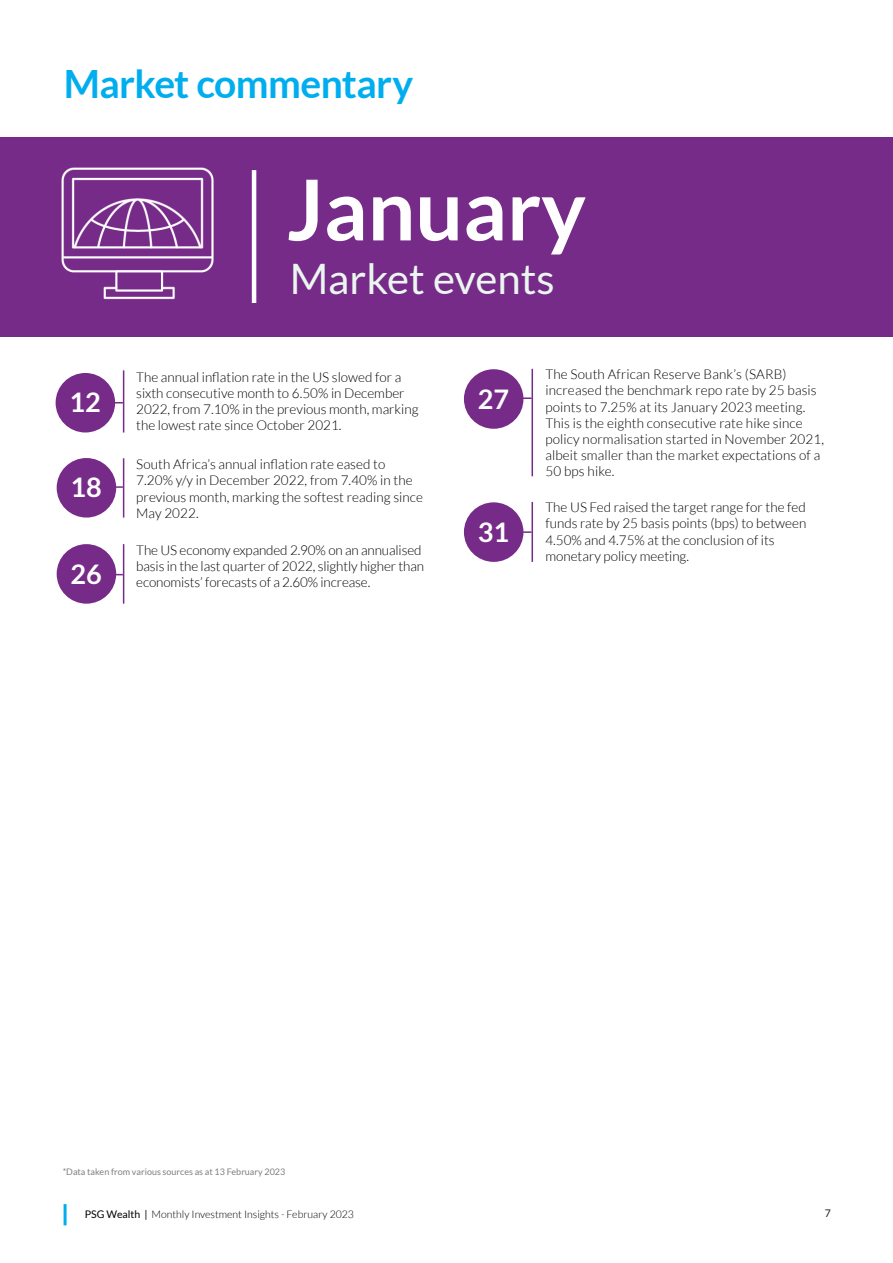
<style>
.page{position:relative;width:893px;height:1263px;background:#fff}
.page>*{position:absolute;margin:0;border:0;box-sizing:border-box;transform-origin:0 0}
.t1{font:700 84px "Lato";color:#fff}
.t2{font:42px "Lato";color:#eaf6ef}
.t3{font:700 39px "Lato";letter-spacing:-.015em;color:#00aeef}
.t4{font:700 27px "Lato";color:#fff}
.t5{font:300 13.5px/16.2px "Lato";color:#000}
.t6{font:300 10.5px "Lato";color:#000}
.t7{font:10.5px "Lato";color:#1e1e1e}
.t8{font:9px "Lato";color:#7f7f7f}
.s1{font-weight:400}
</style>
<div class="page">
<hr style="left:64px;top:1204px;width:3px;height:21px;background:#00aeef">
<div style="left:0;top:137px;width:893px;height:199px;background:#772b89"></div>
<img style="left:61px;top:167px;width:153px;height:133px">
<hr style="left:123px;top:370px;width:1px;height:62px;background:#772b89">
<hr style="left:123px;top:458px;width:1px;height:59px;background:#772b89">
<hr style="left:531px;top:502px;width:2px;height:60px;background:#772b89">
<hr style="left:531px;top:369px;width:2px;height:107px;background:#772b89">
<svg style="left:116px;top:486px;width:7px;height:2px"></svg>
<hr style="left:123px;top:544px;width:1px;height:60px;background:#772b89">
<svg style="left:523px;top:531px;width:8px;height:2px"></svg>
<svg style="left:523px;top:397px;width:8px;height:2px"></svg>
<div style="left:56px;top:373px;width:59px;height:59px;background:#772b89;border-radius:50%"></div>
<div style="left:57px;top:458px;width:59px;height:59px;background:#772b89;border-radius:50%"></div>
<div style="left:57px;top:544px;width:59px;height:60px;background:#772b89;border-radius:50%"></div>
<div style="left:464px;top:502px;width:59px;height:60px;background:#772b89;border-radius:50%"></div>
<div style="left:464px;top:369px;width:59px;height:60px;background:#772b89;border-radius:50%"></div>
<hr style="left:252px;top:170px;width:4px;height:133px;background:#fff">
<h3 class="t3" style="left:64px;top:62px;width:351px">Market commentary</h3>
<h3 class="t4" style="left:69px;top:387px;width:33px">12</h3>
<h3 class="t4" style="left:70px;top:472px;width:33px">18</h3>
<h3 class="t4" style="left:70px;top:558px;width:33px">26</h3>
<h1 class="t1" style="left:287px;top:162px;width:301px">January</h1>
<h2 class="t2" style="left:290px;top:256px;width:267px">Market events</h2>
<p class="t5" style="left:136px;top:369px;width:284px">The annual inflation rate in the US slowed for a sixth consecutive month to 6.50% in December 2022, from 7.10% in the previous month, marking the lowest rate since October 2021.</p>
<p class="t5" style="left:136px;top:456px;width:288px">South Africa’s annual inflation rate eased to 7.20% y/y in December 2022, from 7.40% in the previous month, marking the softest reading since May 2022.</p>
<p class="t5" style="left:136px;top:542px;width:289px">The US economy expanded 2.90% on an annualised basis in the last quarter of 2022, slightly higher than economists’ forecasts of a 2.60% increase.</p>
<h3 class="t4" style="left:478px;top:383px;width:33px">27</h3>
<h3 class="t4" style="left:478px;top:516px;width:33px">31</h3>
<p class="t5" style="left:545px;top:366px;width:280px">The South African Reserve Bank’s (SARB) increased the benchmark repo rate by 25 basis points to 7.25% at its January 2023 meeting.<br>This is the eighth consecutive rate hike since policy normalisation started in November 2021, albeit smaller than the market expectations of a 50 bps hike.</p>
<p class="t5" style="left:545px;top:499px;width:262px">The US Fed raised the target range for the fed funds rate by 25 basis points (bps) to between 4.50% and 4.75% at the conclusion of its monetary policy meeting.</p>
<p class="t8" style="left:63px;top:1166px;width:224px">*Data taken from various sources as at 13 February 2023</p>
<p class="t6" style="left:85px;top:1208px;width:271px"><span class="s1">PSG Wealth |</span> Monthly Investment Insights - February 2023</p>
<p class="t7" style="left:825px;top:1207px;width:8px">7</p>
</div>
